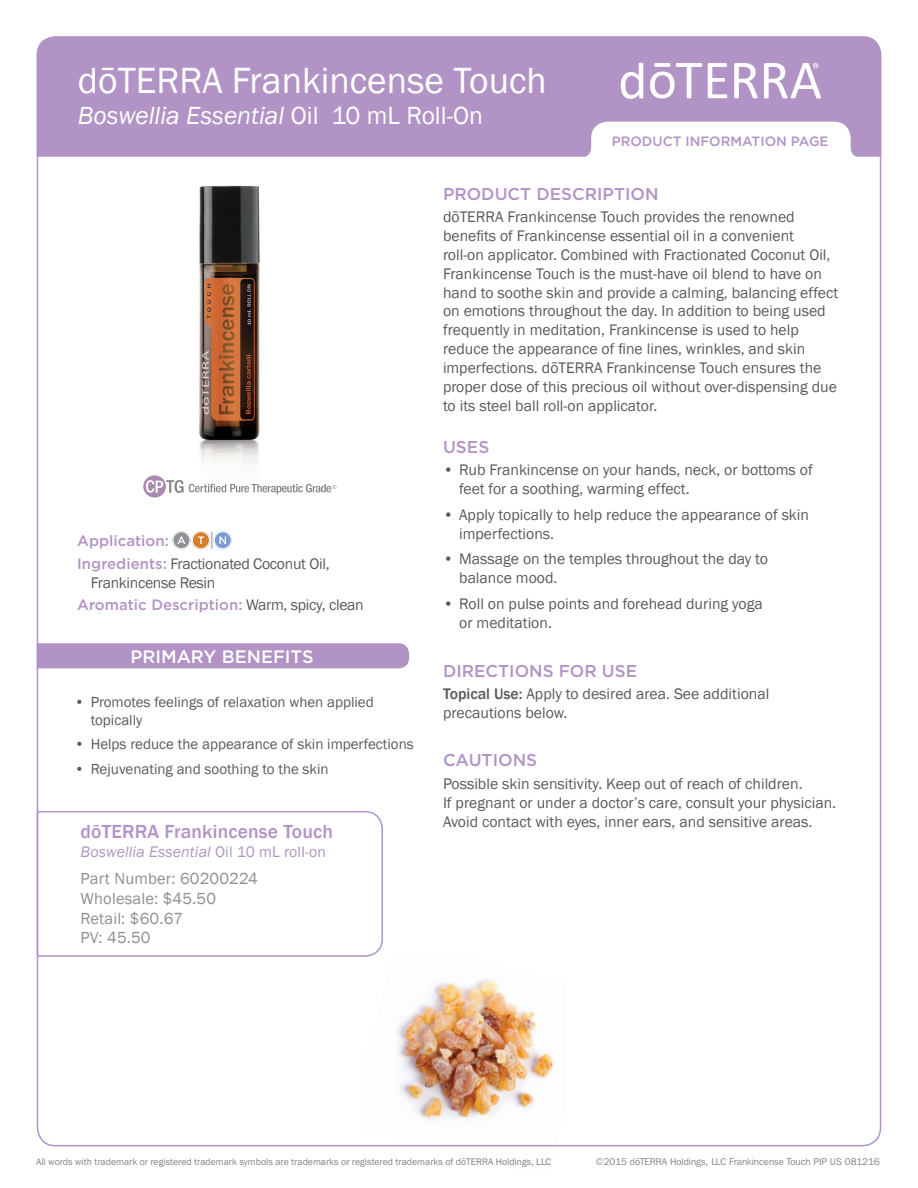
<style>
.page{position:relative;width:918px;height:1188px;background:#fff}
.page>*{position:absolute;margin:0;border:0;box-sizing:border-box;transform-origin:0 0}
.t1{font:37.5px "Franklin Gothic";color:#fff}
.t2{font:italic 25.5px "Franklin Gothic";color:#fff}
.t3{font:500 19.5px "Franklin Gothic";letter-spacing:.01em;color:#b194c5}
.t4{font:500 18px "Gotham";color:#fff}
.t5{font:500 17.1px "Gotham";color:#b194c5}
.t6{font:16.5px/19.8px "Franklin Gothic";letter-spacing:.01em;color:#8d8f92}
.t7{font:15.75px/18.9px "Franklin Gothic";color:#5a5a5d}
.t8{font:15.75px/18.9px "Franklin Gothic";letter-spacing:-.02em;color:#5a5a5d}
.t9{font:italic 15.75px "Franklin Gothic";letter-spacing:.01em;color:#b194c5}
.t10{font:15px/18px "Franklin Gothic";color:#5a5a5d}
.t11{font:500 15px "Gotham";color:#b194c5}
.t12{font:500 13.5px "Gotham";color:#b194c5}
.t13{font:9.75px "Franklin Gothic";color:#808285}
.t14{font:9.75px "Franklin Gothic IT Cby BT";color:#808285}
.s1{font-style:normal}
.s2{font-family:"Gotham";font-weight:500;font-size:15px;color:#b194c5}
.s3{font-family:"Franklin Gothic";font-weight:400;font-size:15.75px;color:#5a5a5d}
.s4{font-weight:500}
.s5{font-family:"Franklin Gothic"}
</style>
<div class="page">
<div style="left:37px;top:36px;width:844px;height:121px;background:#b194c5"></div>
<svg style="left:734px;top:63px;width:24px;height:35px"></svg>
<svg style="left:708px;top:63px;width:19px;height:35px"></svg>
<svg style="left:650px;top:63px;width:52px;height:35px"></svg>
<svg style="left:621px;top:63px;width:22px;height:36px"></svg>
<svg style="left:764px;top:63px;width:57px;height:35px"></svg>
<svg style="left:581px;top:122px;width:280px;height:35px"></svg>
<svg style="left:143px;top:475px;width:193px;height:23px"></svg>
<img style="left:189px;top:186px;width:80px;height:364px">
<svg style="left:211px;top:532px;width:1px;height:17px"></svg>
<svg style="left:172px;top:531px;width:19px;height:18px"></svg>
<div style="left:173px;top:532px;width:17px;height:17px;border:1px solid #fff;border-radius:50%"></div>
<svg style="left:177px;top:536px;width:8px;height:8px"></svg>
<svg style="left:192px;top:531px;width:18px;height:18px"></svg>
<div style="left:192px;top:532px;width:18px;height:17px;border:1px solid #fff;border-radius:50%"></div>
<svg style="left:198px;top:536px;width:6px;height:8px"></svg>
<svg style="left:214px;top:531px;width:18px;height:18px"></svg>
<div style="left:214px;top:532px;width:17px;height:17px;border:1px solid #fff;border-radius:50%"></div>
<svg style="left:219px;top:536px;width:7px;height:8px"></svg>
<div style="left:37px;top:643px;width:372px;height:25px;background:#b194c5"></div>
<svg style="left:36px;top:810px;width:347px;height:148px"></svg>
<img style="left:363px;top:979px;width:204px;height:168px">
<h1 class="t1" style="left:78px;top:57px;width:470px">dōTERRA Frankincense Touch</h1>
<h2 class="t2" style="left:78px;top:100px;width:406px">Boswellia Essential <span class="s1">Oil 10 mL Roll-On</span></h2>
<p class="t12" style="left:612px;top:132px;width:218px">PRODUCT INFORMATION PAGE</p>
<p class="t11" style="left:77px;top:531px;width:93px">Application:</p>
<p class="t8" style="left:91px;top:554px;width:240px;text-indent:-14px"><span class="s2">Ingredients:</span> Fractionated Coconut Oil,<br>Frankincense Resin</p>
<p class="t11" style="left:77px;top:595px;width:288px">Aromatic Description: <span class="s3">Warm, spicy, clean</span></p>
<p class="t4" style="left:130px;top:645px;width:185px">PRIMARY BENEFITS</p>
<p class="t10" style="left:91px;top:693px;width:285px;text-indent:-16px">• Promotes feelings of relaxation when applied topically</p>
<p class="t10" style="left:75px;top:736px;width:341px">• Helps reduce the appearance of skin imperfections</p>
<p class="t10" style="left:75px;top:761px;width:256px">• Rejuvenating and soothing to the skin</p>
<p class="t3" style="left:81px;top:819px;width:254px">dōTERRA Frankincense Touch</p>
<p class="t9" style="left:81px;top:842px;width:247px">Boswellia Essential <span class="s1">Oil 10 mL roll-on</span></p>
<p class="t6" style="left:81px;top:869px;width:179px">Part Number: 60200224<br>Wholesale: $45.50<br>Retail: $60.67<br>PV: 45.50</p>
<p class="t5" style="left:443px;top:182px;width:217px">PRODUCT DESCRIPTION</p>
<p class="t7" style="left:443px;top:208px;width:397px">dōTERRA Frankincense Touch provides the renowned benefits of Frankincense essential oil in a convenient roll-on applicator. Combined with Fractionated Coconut Oil, Frankincense Touch is the must-have oil blend to have on hand to soothe skin and provide a calming, balancing effect on emotions throughout the day. In addition to being used frequently in meditation, Frankincense is used to help reduce the appearance of fine lines, wrinkles, and skin imperfections. dōTERRA Frankincense Touch ensures the proper dose of this precious oil without over-dispensing due to its steel ball roll-on applicator.</p>
<p class="t5" style="left:443px;top:436px;width:48px">USES</p>
<p class="t7" style="left:459px;top:461px;width:355px;text-indent:-16px">• Rub Frankincense on your hands, neck, or bottoms of feet for a soothing, warming effect.</p>
<p class="t7" style="left:459px;top:505px;width:351px;text-indent:-16px">• Apply topically to help reduce the appearance of skin imperfections.</p>
<p class="t7" style="left:459px;top:550px;width:310px;text-indent:-16px">• Massage on the temples throughout the day to balance mood.</p>
<p class="t7" style="left:459px;top:595px;width:305px;text-indent:-16px">• Roll on pulse points and forehead during yoga or meditation.</p>
<p class="t5" style="left:443px;top:659px;width:196px">DIRECTIONS FOR USE</p>
<p class="t7" style="left:443px;top:684px;width:328px"><span class="s4">Topical Use:</span> Apply to desired area. See additional precautions below.</p>
<p class="t5" style="left:443px;top:749px;width:96px">CAUTIONS</p>
<p class="t7" style="left:443px;top:774px;width:395px">Possible skin sensitivity. Keep out of reach of children.<br>If pregnant or under a doctor’s care, consult your physician.<br>Avoid contact with eyes, inner ears, and sensitive areas.</p>
<p class="t13" style="left:36px;top:1156px;width:517px">All words with trademark or registered trademark symbols are trademarks or registered trademarks of dōTERRA Holdings, LLC</p>
<p class="t14" style="left:596px;top:1156px;width:286px">©2015 d<span class="s5">ō</span>TERRA Holdings, LLC Frankincense Touch PIP US 081216</p>
</div>
